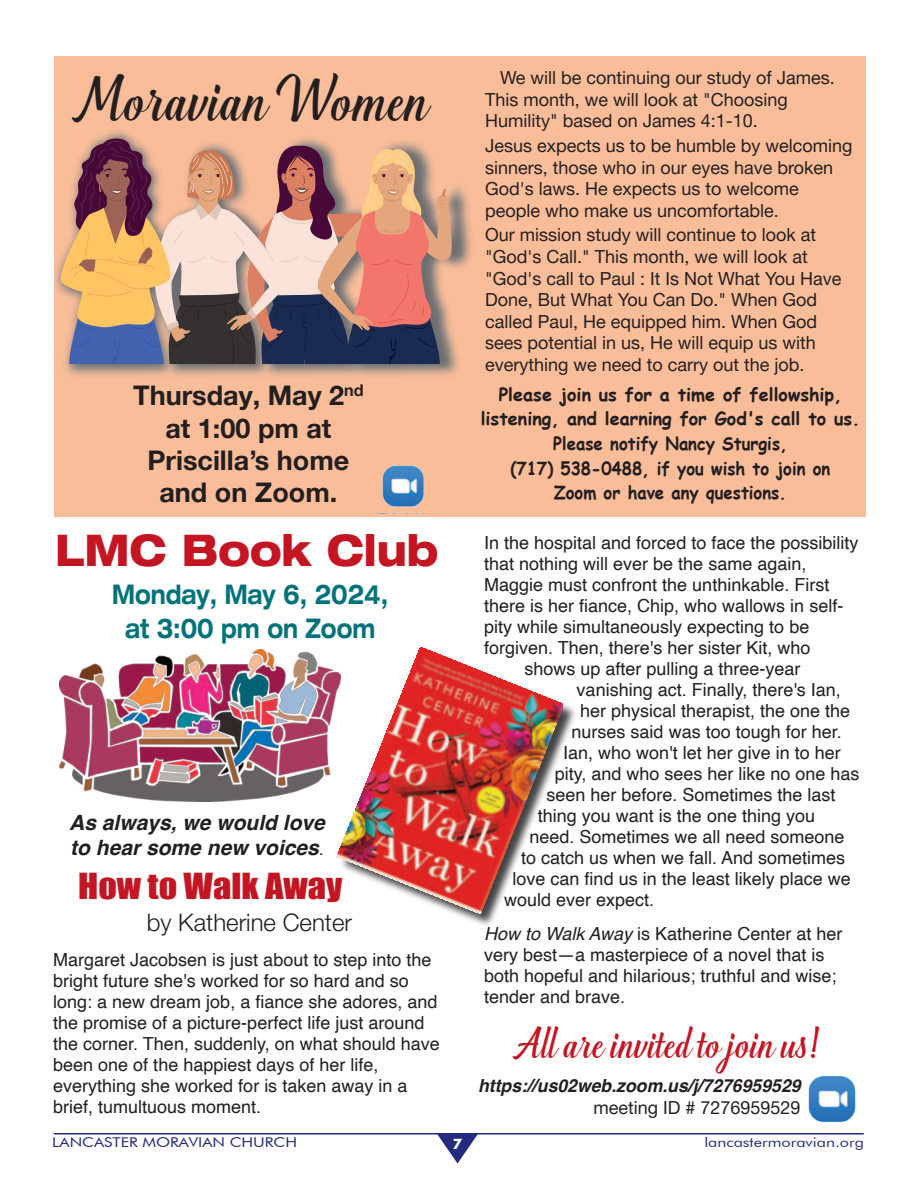
<style>
.page{position:relative;width:918px;height:1188px;background:#fff}
.page>*{position:absolute;margin:0;border:0;box-sizing:border-box;transform-origin:0 0}
.t1{font:48.75px "Greenlight Script";color:#231f20}
.t2{font:800 expanded 43.5px "Helvetica Neue LT Pro";color:#c41622;scale:.89 1}
.t3{font:33px "Greenlight Script";color:#c41622}
.t4{font:33px "Impact";color:#c41622;scale:1.1 1}
.t5{font:700 27px/32.4px "Helvetica Neue LT Pro";color:#231f20;text-align:center}
.t6{font:700 expanded 27px/34.5px "Helvetica Neue LT Pro";color:#00727b;text-align:center;scale:.75 1}
.t7{font:300 24px "Helvetica Neue LT Pro";color:#231f20}
.t8{font:italic 700 21px/25.2px "Helvetica";color:#231f20}
.t9{font:18px/21px "Helvetica";color:#231f20}
.t10{font:18px/21.6px "Helvetica Neue LT Pro";color:#231f20}
.t11{font:700 18px/24.6px "Comic Sans MS";color:#231f20;text-align:center}
.t12{font:italic 700 18px "Helvetica";color:#231f20}
.t13{font:13.5px "Futura BT";color:#232b80;scale:1.2 1}
.t14{font:700 13.5px "Futura";color:#fff}
.s1{font-weight:400;font-style:normal;font-size:18px}
.s2{font-style:italic}
</style>
<div class="page">
<svg style="left:437px;top:1134px;width:41px;height:30px"></svg>
<hr style="left:54px;top:1133px;width:810px;height:1px;background:#232b80">
<div style="left:54px;top:56px;width:811px;height:461px;background:#fabd99"></div>
<img style="left:55px;top:130px;width:417px;height:247px">
<svg style="left:57px;top:138px;width:395px;height:226px"></svg>
<img style="left:382px;top:465px;width:42px;height:42px">
<img style="left:59px;top:650px;width:267px;height:152px">
<img style="left:808px;top:1076px;width:48px;height:47px">
<img style="left:326px;top:647px;width:249px;height:278px">
<img style="left:337px;top:648px;width:226px;height:266px">
<p class="t1" style="left:72px;top:72px;width:357px">Moravian Women</p>
<p class="t5" style="left:133px;top:383px;width:232px">Thursday, May 2<sup>nd</sup></p>
<p class="t5" style="left:148px;top:416px;width:203px">at 1:00 pm at<br>Priscilla’s home and on Zoom.</p>
<p class="t2" style="left:55px;top:535px;width:432px">LMC Book Club</p>
<p class="t6" style="left:112px;top:581px;width:370px">Monday, May 6, 2024, at 3:00 pm on Zoom</p>
<p class="t8" style="left:69px;top:812px;width:257px">As always, we would love to hear some new voices<span class="s1">.</span></p>
<p class="t4" style="left:78px;top:866px;width:242px">How to Walk Away</p>
<p class="t7" style="left:147px;top:914px;width:207px">by Katherine Center</p>
<p class="t9" style="left:53px;top:951px;width:388px">Margaret Jacobsen is just about to step into the bright future she's worked for so hard and so long: a new dream job, a fiance she adores, and the promise of a picture-perfect life just around the corner. Then, suddenly, on what should have been one of the happiest days of her life, everything she worked for is taken away in a brief, tumultuous moment.</p>
<p class="t10" style="left:485px;top:70px;width:351px;text-indent:15px">We will be continuing our study of James.<br>This month, we will look at "Choosing<br>Humility" based on James 4:1-10.</p>
<p class="t10" style="left:485px;top:137px;width:369px">Jesus expects us to be humble by welcoming sinners, those who in our eyes have broken God's laws. He expects us to welcome people who make us uncomfortable.</p>
<p class="t10" style="left:485px;top:227px;width:358px">Our mission study will continue to look at "God's Call." This month, we will look at "God's call to Paul : It Is Not What You Have Done, But What You Can Do." When God called Paul, He equipped him. When God sees potential in us, He will equip us with everything we need to carry out the job.</p>
<p class="t11" style="left:481px;top:381px;width:381px">Please join us for a time of fellowship, listening, and learning for God's call to us.<br>Please notify Nancy Sturgis,<br>(717) 538-0488, if you wish to join on<br>Zoom or have any questions.</p>
<p class="t9" style="left:484px;top:533px;width:376px">In the hospital and forced to face the possibility</p>
<p class="t9" style="left:484px;top:554px;width:324px">that nothing will ever be the same again,</p>
<p class="t9" style="left:484px;top:575px;width:347px">Maggie must confront the unthinkable. First</p>
<p class="t9" style="left:484px;top:596px;width:361px">there is her fiance, Chip, who wallows in self-</p>
<p class="t9" style="left:484px;top:617px;width:327px">pity while simultaneously expecting to be</p>
<p class="t9" style="left:484px;top:638px;width:328px">forgiven. Then, there's her sister Kit, who</p>
<p class="t9" style="left:524px;top:659px;width:278px">shows up after pulling a three-year</p>
<p class="t9" style="left:577px;top:680px;width:266px">vanishing act. Finally, there's Ian,</p>
<p class="t9" style="left:580px;top:701px;width:272px">her physical therapist, the one the</p>
<p class="t9" style="left:572px;top:722px;width:272px">nurses said was too tough for her.</p>
<p class="t9" style="left:563px;top:743px;width:279px">Ian, who won't let her give in to her</p>
<p class="t9" style="left:555px;top:764px;width:306px">pity, and who sees her like no one has</p>
<p class="t9" style="left:546px;top:785px;width:291px">seen her before. Sometimes the last</p>
<p class="t9" style="left:538px;top:806px;width:279px">thing you want is the one thing you</p>
<p class="t9" style="left:529px;top:827px;width:317px">need. Sometimes we all need someone</p>
<p class="t9" style="left:521px;top:848px;width:326px">to catch us when we fall. And sometimes</p>
<p class="t9" style="left:513px;top:869px;width:340px">love can find us in the least likely place we</p>
<p class="t9" style="left:504px;top:890px;width:152px">would ever expect.</p>
<p class="t9" style="left:484px;top:925px;width:360px"><span class="s2">How to Walk Away</span> is Katherine Center at her very best—a masterpiece of a novel that is both hopeful and hilarious; truthful and wise; tender and brave.</p>
<p class="t3" style="left:513px;top:1025px;width:307px">All are invited to join us!</p>
<p class="t12" style="left:478px;top:1078px;width:324px">https://us02web.zoom.us/j/7276959529</p>
<p class="t10" style="left:594px;top:1099px;width:209px">meeting ID # 7276959529</p>
<p class="t13" style="left:52px;top:1134px;width:206px">LANCASTER MORAVIAN CHURCH</p>
<p class="t14" style="left:453px;top:1135px;width:11px">7</p>
<p class="t13" style="left:704px;top:1134px;width:135px">lancastermoravian.org</p>
</div>
